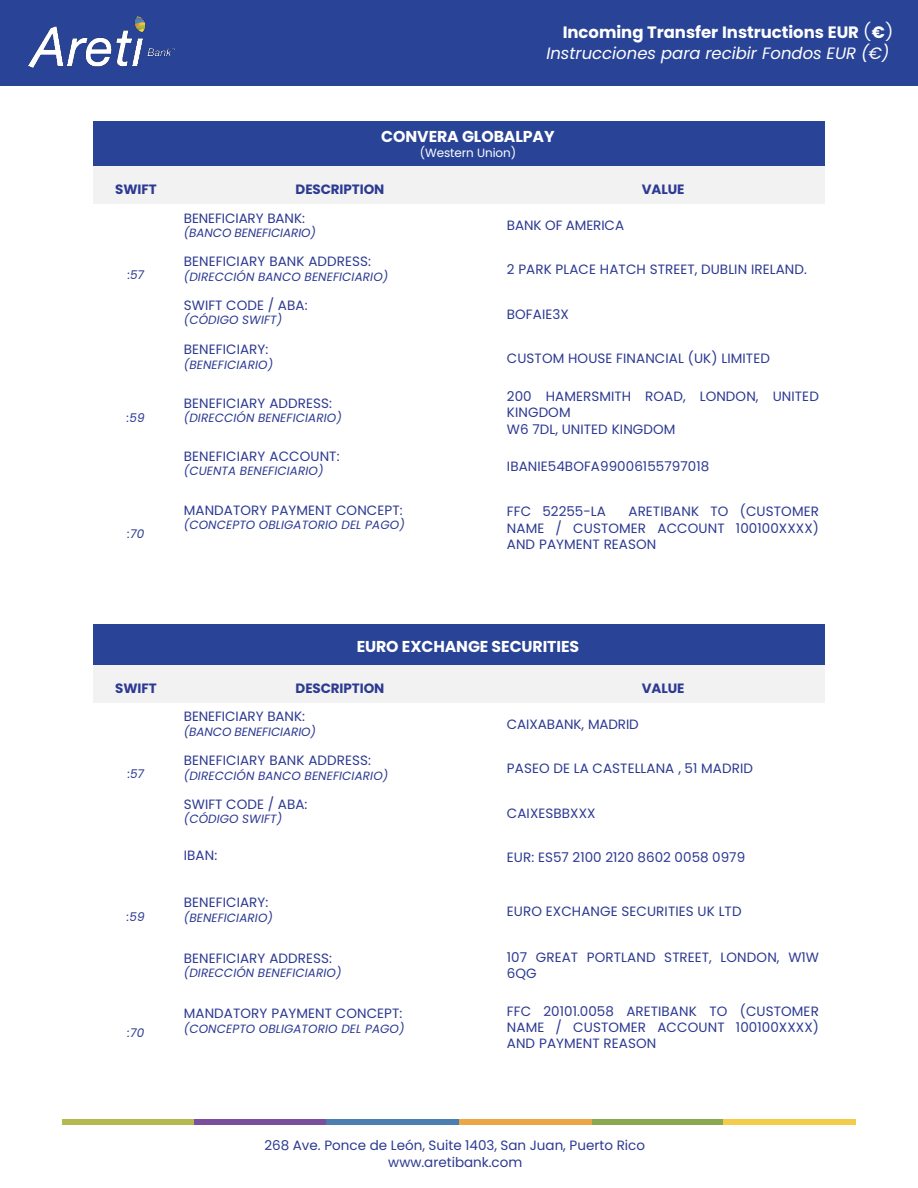
<style>
.page{position:relative;width:918px;height:1188px;background:#fff}
.page>*{position:absolute;margin:0;border:0;box-sizing:border-box;transform-origin:0 0}
.t1{font:italic 16.5px/21px "Poppins";color:#fff;text-align:right}
.t2{font:700 15.75px "Poppins";letter-spacing:-.005em;color:#fff}
.t3{font:13.5px/16.2px "Poppins";letter-spacing:.005em;color:#2c3a92}
.t4{font:700 13.5px "Poppins";letter-spacing:-.005em;color:#2c3a92}
.t5{font:italic 12px "Poppins";letter-spacing:.01em;color:#2c3a92}
.t6{font:12px "Poppins";letter-spacing:-.01em;color:#fff}
.s1{font-weight:700;font-style:normal}
.s2{font-style:normal}
</style>
<div class="page">
<div style="left:93px;top:122px;width:732px;height:44px;background:#294397"></div>
<div style="left:93px;top:166px;width:85px;height:37px;background:#f2f2f2"></div>
<div style="left:178px;top:166px;width:324px;height:37px;background:#f2f2f2"></div>
<div style="left:502px;top:166px;width:323px;height:37px;background:#f2f2f2"></div>
<div style="left:0;top:0;width:918px;height:86px;background:#294397"></div>
<img style="left:29px;top:16px;width:146px;height:52px">
<div style="left:62px;top:1120px;width:133px;height:5px;background:#b4ba4e"></div>
<div style="left:195px;top:1120px;width:132px;height:5px;background:#7a4f9e"></div>
<div style="left:327px;top:1120px;width:132px;height:5px;background:#4b7fb1"></div>
<div style="left:459px;top:1120px;width:132px;height:5px;background:#eca646"></div>
<div style="left:592px;top:1120px;width:132px;height:5px;background:#8aa84f"></div>
<div style="left:723px;top:1120px;width:133px;height:5px;background:#f3cc4b"></div>
<div style="left:93px;top:624px;width:732px;height:41px;background:#294397"></div>
<div style="left:93px;top:665px;width:85px;height:37px;background:#f2f2f2"></div>
<div style="left:178px;top:665px;width:324px;height:37px;background:#f2f2f2"></div>
<div style="left:502px;top:665px;width:323px;height:37px;background:#f2f2f2"></div>
<p class="t1" style="left:546px;top:22px;width:349px"><span class="s1">Incoming Transfer Instructions EUR</span> <span class="s2">(</span><span class="s1">€</span><span class="s2">)<br></span>Instrucciones para recibir Fondos EUR (€)</p>
<p class="t2" style="left:381px;top:127px;width:175px">CONVERA GLOBALPAY</p>
<p class="t6" style="left:420px;top:146px;width:98px">(Western Union)</p>
<p class="t4" style="left:115px;top:181px;width:43px">SWIFT</p>
<p class="t4" style="left:296px;top:181px;width:90px">DESCRIPTION</p>
<p class="t4" style="left:642px;top:181px;width:44px">VALUE</p>
<p class="t5" style="left:128px;top:268px;width:18px">:57</p>
<p class="t5" style="left:127px;top:411px;width:19px">:59</p>
<p class="t5" style="left:127px;top:527px;width:18px">:70</p>
<p class="t3" style="left:184px;top:210px;width:123px">BENEFICIARY BANK:</p>
<p class="t5" style="left:184px;top:226px;width:134px">(BANCO BENEFICIARIO)</p>
<p class="t3" style="left:184px;top:254px;width:189px">BENEFICIARY BANK ADDRESS:</p>
<p class="t5" style="left:184px;top:269px;width:206px">(DIRECCIÓN BANCO BENEFICIARIO)</p>
<p class="t3" style="left:184px;top:297px;width:125px">SWIFT CODE / ABA:</p>
<p class="t5" style="left:184px;top:313px;width:100px">(CÓDIGO SWIFT)</p>
<p class="t3" style="left:184px;top:341px;width:86px">BENEFICIARY:</p>
<p class="t5" style="left:184px;top:358px;width:91px">(BENEFICIARIO)</p>
<p class="t3" style="left:184px;top:396px;width:150px">BENEFICIARY ADDRESS:</p>
<p class="t5" style="left:184px;top:411px;width:159px">(DIRECCIÓN BENEFICIARIO)</p>
<p class="t3" style="left:184px;top:448px;width:157px">BENEFICIARY ACCOUNT:</p>
<p class="t5" style="left:184px;top:464px;width:141px">(CUENTA BENEFICIARIO)</p>
<p class="t3" style="left:184px;top:502px;width:220px">MANDATORY PAYMENT CONCEPT:</p>
<p class="t5" style="left:184px;top:518px;width:223px">(CONCEPTO OBLIGATORIO DEL PAGO)</p>
<p class="t3" style="left:507px;top:217px;width:119px">BANK OF AMERICA</p>
<p class="t3" style="left:507px;top:261px;width:301px">2 PARK PLACE HATCH STREET, DUBLIN IRELAND.</p>
<p class="t3" style="left:507px;top:306px;width:64px">BOFAIE3X</p>
<p class="t3" style="left:507px;top:351px;width:264px">CUSTOM HOUSE FINANCIAL (UK) LIMITED</p>
<p class="t3" style="left:507px;top:388px;width:314px">200 HAMERSMITH ROAD, LONDON, UNITED<br>KINGDOM</p>
<p class="t3" style="left:507px;top:421px;width:170px">W6 7DL, UNITED KINGDOM</p>
<p class="t3" style="left:507px;top:458px;width:204px">IBANIE54BOFA99006155797018</p>
<p class="t3" style="left:507px;top:504px;width:314px;text-align:justify;text-indent:122px">ARETIBANK TO (CUSTOMER NAME / CUSTOMER ACCOUNT 100100XXXX)<br>AND PAYMENT REASON</p>
<p class="t3" style="left:507px;top:504px;width:101px">FFC 52255-LA</p>
<p class="t2" style="left:357px;top:638px;width:224px">EURO EXCHANGE SECURITIES</p>
<p class="t4" style="left:115px;top:680px;width:43px">SWIFT</p>
<p class="t4" style="left:296px;top:680px;width:90px">DESCRIPTION</p>
<p class="t4" style="left:642px;top:680px;width:44px">VALUE</p>
<p class="t5" style="left:128px;top:767px;width:18px">:57</p>
<p class="t5" style="left:127px;top:910px;width:19px">:59</p>
<p class="t5" style="left:127px;top:1026px;width:18px">:70</p>
<p class="t3" style="left:184px;top:709px;width:123px">BENEFICIARY BANK:</p>
<p class="t5" style="left:184px;top:724px;width:134px">(BANCO BENEFICIARIO)</p>
<p class="t3" style="left:184px;top:753px;width:189px">BENEFICIARY BANK ADDRESS:</p>
<p class="t5" style="left:184px;top:768px;width:206px">(DIRECCIÓN BANCO BENEFICIARIO)</p>
<p class="t3" style="left:184px;top:796px;width:125px">SWIFT CODE / ABA:</p>
<p class="t5" style="left:184px;top:812px;width:100px">(CÓDIGO SWIFT)</p>
<p class="t3" style="left:184px;top:847px;width:35px">IBAN:</p>
<p class="t3" style="left:184px;top:894px;width:86px">BENEFICIARY:</p>
<p class="t5" style="left:184px;top:911px;width:91px">(BENEFICIARIO)</p>
<p class="t3" style="left:507px;top:904px;width:236px">EURO EXCHANGE SECURITIES UK LTD</p>
<p class="t3" style="left:184px;top:950px;width:150px">BENEFICIARY ADDRESS:</p>
<p class="t5" style="left:184px;top:966px;width:159px">(DIRECCIÓN BENEFICIARIO)</p>
<p class="t3" style="left:507px;top:716px;width:133px">CAIXABANK, MADRID</p>
<p class="t3" style="left:507px;top:760px;width:248px">PASEO DE LA CASTELLANA , 51 MADRID</p>
<p class="t3" style="left:507px;top:805px;width:90px">CAIXESBBXXX</p>
<p class="t3" style="left:507px;top:849px;width:240px">EUR: ES57 2100 2120 8602 0058 0979</p>
<p class="t3" style="left:507px;top:949px;width:314px">107 GREAT PORTLAND STREET, LONDON, W1W<br>6QG</p>
<p class="t3" style="left:184px;top:1005px;width:220px">MANDATORY PAYMENT CONCEPT:</p>
<p class="t5" style="left:184px;top:1021px;width:222px">(CONCEPTO OBLIGATORIO DEL PAGO)</p>
<p class="t3" style="left:507px;top:1003px;width:314px;text-align:justify">FFC 20101.0058 ARETIBANK TO (CUSTOMER NAME / CUSTOMER ACCOUNT 100100XXXX)<br>AND PAYMENT REASON</p>
<p class="t3" style="left:265px;top:1138px;width:382px">268 Ave. Ponce de León, Suite 1403, San Juan, Puerto Rico</p>
<p class="t3" style="left:388px;top:1154px;width:136px">www.aretibank.com</p>
</div>
